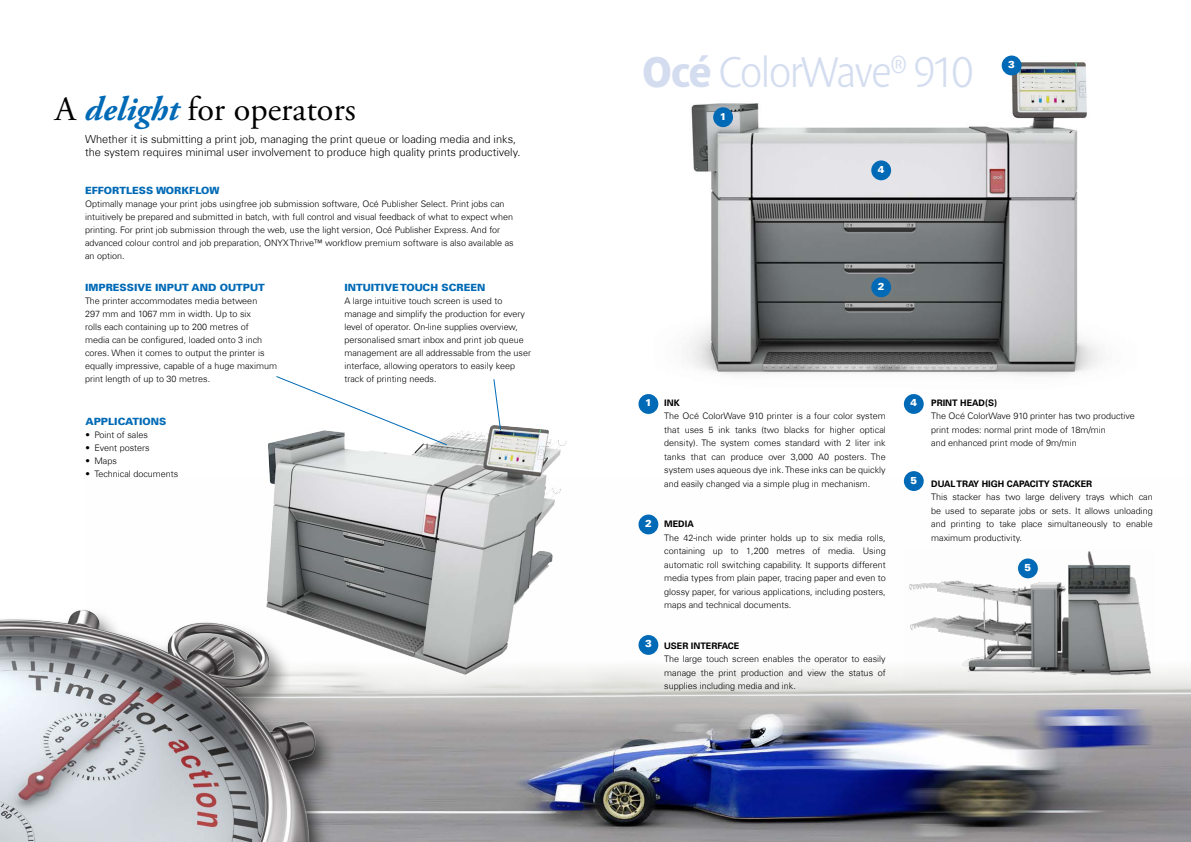
<style>
.page{position:relative;width:1191px;height:842px;background:#fff}
.page>*{position:absolute;margin:0;border:0;box-sizing:border-box;transform-origin:0 0}
.t1{font:300 43.6px "Denda New";letter-spacing:-.025em;color:#d4ddf0;scale:.95 1}
.t2{font:34.1px "Adobe Garamond Pro";color:#000}
.t3{font:300 11px/13.2px "Univers Com 45";color:#000}
.t4{font:900 10px "Univers Com 75";color:#006ab6}
.t5{font:900 10px "Univers Com 75";color:#fff}
.t6{font:300 9px/13.5px "Univers Com 45";color:#000;text-align:justify}
.t7{font:700 9px "Univers Com 65";color:#000}
.s1{font-weight:700;font-style:italic;color:#006ab6}
.s2{font-weight:700}
</style>
<div class="page">
<img style="left:337px;top:478px;width:854px;height:364px">
<img style="left:687px;top:58px;width:413px;height:318px">
<img style="left:904px;top:548px;width:249px;height:131px">
<div style="left:871px;top:277px;width:20px;height:20px;background:#006ab6;border-radius:50%"></div>
<div style="left:638px;top:514px;width:20px;height:20px;background:#006ab6;border-radius:50%"></div>
<div style="left:871px;top:160px;width:20px;height:20px;background:#006ab6;border-radius:50%"></div>
<div style="left:713px;top:107px;width:20px;height:20px;background:#006ab6;border-radius:50%"></div>
<div style="left:1001px;top:56px;width:20px;height:19px;background:#006ab6;border-radius:50%"></div>
<div style="left:638px;top:394px;width:20px;height:20px;background:#006ab6;border-radius:50%"></div>
<div style="left:638px;top:635px;width:20px;height:20px;background:#006ab6;border-radius:50%"></div>
<div style="left:904px;top:394px;width:19px;height:20px;background:#006ab6;border-radius:50%"></div>
<div style="left:904px;top:471px;width:19px;height:20px;background:#006ab6;border-radius:50%"></div>
<div style="left:1018px;top:558px;width:19px;height:20px;background:#006ab6;border-radius:50%"></div>
<img style="left:268px;top:425px;width:305px;height:255px">
<svg style="left:493px;top:379px;width:8px;height:52px"></svg>
<svg style="left:275px;top:376px;width:173px;height:70px"></svg>
<img style="left:0;top:576px;width:353px;height:265px">
<h2 class="t2" style="left:55px;top:89px;width:302px">A <span class="s1">delight</span> for operators</h2>
<p class="t3" style="left:85px;top:132px;width:437px">Whether it is submitting a print job, managing the print queue or loading media and inks, the system requires minimal user involvement to produce high quality prints productively.</p>
<p class="t4" style="left:85px;top:184px;width:136px">EFFORTLESS WORKFLOW</p>
<p class="t6" style="left:85px;top:197px;width:430px;line-height:13px;text-align:left">Optimally manage your print jobs usingfree job submission software, Océ Publisher Select. Print jobs can intuitively be prepared and submitted in batch, with full control and visual feedback of what to expect when printing. For print job submission through the web, use the light version, Océ Publisher Express. And for advanced colour control and job preparation, ONYX Thrive™ workflow premium software is also available as an option.</p>
<p class="t4" style="left:344px;top:281px;width:142px">INTUITIVE TOUCH SCREEN</p>
<p class="t6" style="left:344px;top:295px;width:188px;line-height:13px;text-align:left">A large intuitive touch screen is used to manage and simplify the production for every level of operator. On-line supplies overview, personalised smart inbox and print job queue management are all addressable from the user interface, allowing operators to easily keep track of printing needs.</p>
<p class="t4" style="left:85px;top:281px;width:181px">IMPRESSIVE INPUT AND OUTPUT</p>
<p class="t6" style="left:85px;top:295px;width:193px;line-height:13px;text-align:left">The printer accommodates media between<br>297 mm and 1067 mm in width. Up to six<br>rolls each containing up to 200 metres of<br>media can be configured, loaded onto 3 inch cores. When it comes to output the printer is equally impressive, capable of a huge maximum print length of up to 30 metres.</p>
<p class="t4" style="left:85px;top:415px;width:82px">APPLICATIONS</p>
<p class="t6" style="left:85px;top:428px;width:64px">• Point of sales</p>
<p class="t6" style="left:85px;top:441px;width:66px">• Event posters</p>
<p class="t6" style="left:85px;top:454px;width:33px">• Maps</p>
<p class="t6" style="left:85px;top:467px;width:94px">• Technical documents</p>
<h1 class="t1" style="left:642px;top:49px;width:351px"><span class="s2">Océ</span> ColorWave<sup>®</sup> 910</h1>
<p class="t5" style="left:719px;top:110px;width:8px">1</p>
<p class="t5" style="left:878px;top:163px;width:8px">4</p>
<p class="t5" style="left:1008px;top:58px;width:8px">3</p>
<p class="t5" style="left:878px;top:280px;width:8px">2</p>
<p class="t5" style="left:645px;top:397px;width:8px">1</p>
<p class="t5" style="left:645px;top:517px;width:8px">2</p>
<p class="t5" style="left:645px;top:638px;width:8px">3</p>
<p class="t7" style="left:664px;top:397px;width:17px">INK</p>
<p class="t6" style="left:664px;top:409px;width:223px">The Océ ColorWave 910 printer is a four color system that uses 5 ink tanks (two blacks for higher optical density). The system comes standard with 2 liter ink tanks that can produce over 3,000 A0 posters. The system uses aqueous dye ink. These inks can be quickly and easily changed via a simple plug in mechanism.</p>
<p class="t7" style="left:664px;top:518px;width:31px">MEDIA</p>
<p class="t6" style="left:664px;top:531px;width:223px">The 42-inch wide printer holds up to six media rolls, containing up to 1,200 metres of media. Using automatic roll switching capability. It supports different media types from plain paper, tracing paper and even to glossy paper, for various applications, including posters, maps and technical documents.</p>
<p class="t7" style="left:664px;top:640px;width:77px">USER INTERFACE</p>
<p class="t6" style="left:664px;top:652px;width:223px">The large touch screen enables the operator to easily manage the print production and view the status of supplies including media and ink.</p>
<p class="t5" style="left:910px;top:397px;width:8px">4</p>
<p class="t5" style="left:910px;top:474px;width:8px">5</p>
<p class="t7" style="left:931px;top:397px;width:67px">PRINT HEAD(S)</p>
<p class="t6" style="left:931px;top:409px;width:205px;text-align:left">The Océ ColorWave 910 printer has two productive print modes: normal print mode of 18m/min<br>and enhanced print mode of 9m/min</p>
<p class="t7" style="left:931px;top:478px;width:163px">DUAL TRAY HIGH CAPACITY STACKER</p>
<p class="t6" style="left:931px;top:490px;width:223px">This stacker has two large delivery trays which can be used to separate jobs or sets. It allows unloading and printing to take place simultaneously to enable maximum productivity.</p>
<p class="t5" style="left:1024px;top:561px;width:8px">5</p>
</div>
